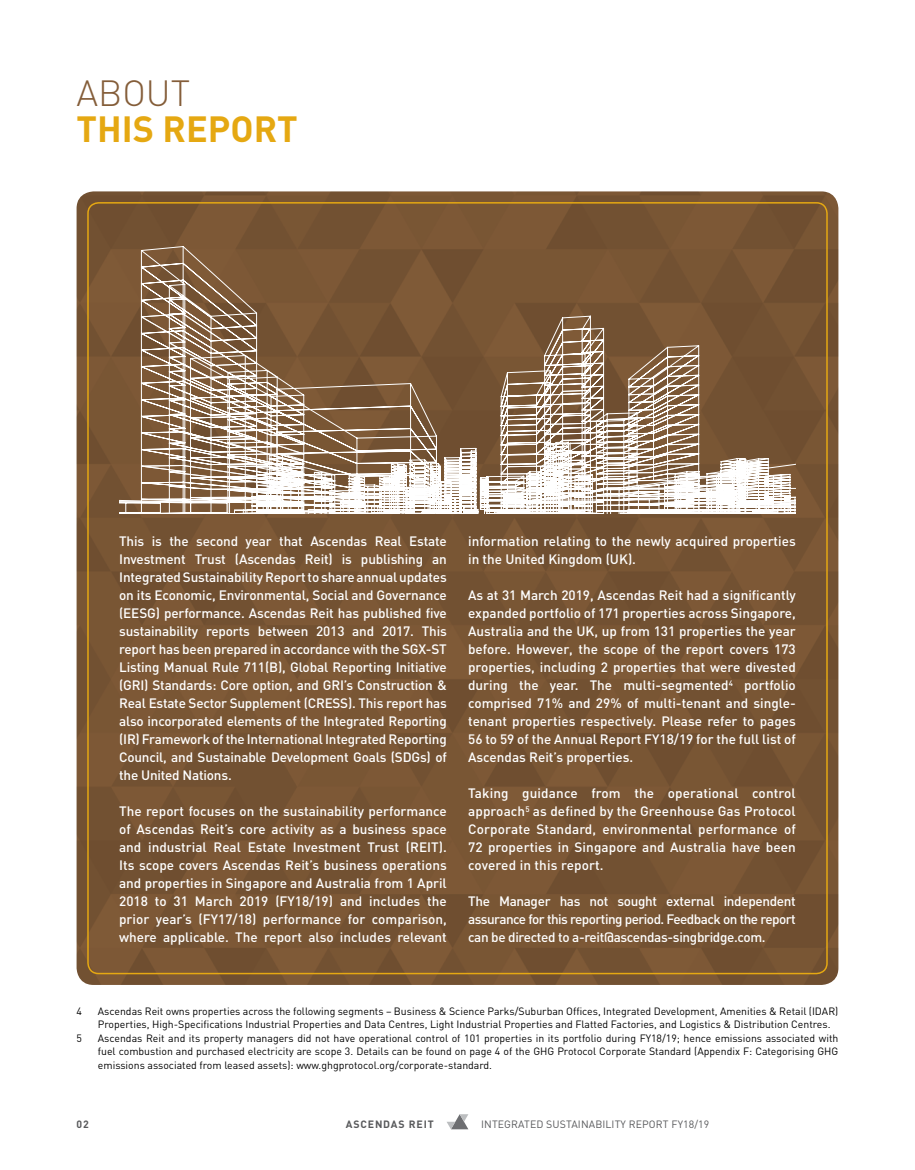
<style>
.page{position:relative;width:915px;height:1170px;background:#fff}
.page>*{position:absolute;margin:0;border:0;box-sizing:border-box;transform-origin:0 0}
.t1{font:700 36px "DIN";color:#e5a812}
.t2{font:300 36px "DIN";color:#845d39}
.t3{font:500 13.5px/18px "DIN";color:#fff;text-align:justify}
.t4{font:10.5px/13.5px "DIN";color:#000}
.t5{font:10.5px "DIN";letter-spacing:.01em;color:#58595b}
.t6{font:700 10.5px "DIN";letter-spacing:.08em;color:#58595b}
</style>
<div class="page">
<img style="left:77px;top:191px;width:761px;height:793px">
<svg style="left:119px;top:245px;width:168px;height:67px;background:#876648"></svg>
<svg style="left:119px;top:312px;width:676px;height:201px"></svg>
<svg style="left:447px;top:1114px;width:21px;height:15px"></svg>
<h1 class="t2" style="left:77px;top:70px;width:115px">ABOUT</h1>
<h1 class="t1" style="left:77px;top:105px;width:223px">THIS REPORT</h1>
<p class="t3" style="left:119px;top:532px;width:329px">This is the second year that Ascendas Real Estate Investment Trust (Ascendas Reit) is publishing an Integrated Sustainability Report to share annual updates on its Economic, Environmental, Social and Governance (EESG) performance. Ascendas Reit has published five sustainability reports between 2013 and 2017. This report has been prepared in accordance with the SGX-ST Listing Manual Rule 711(B), Global Reporting Initiative (GRI) Standards: Core option, and GRI’s Construction &amp; Real Estate Sector Supplement (CRESS). This report has also incorporated elements of the Integrated Reporting (IR) Framework of the International Integrated Reporting Council, and Sustainable Development Goals (SDGs) of the United Nations.</p>
<p class="t3" style="left:119px;top:801px;width:329px">The report focuses on the sustainability performance of Ascendas Reit’s core activity as a business space and industrial Real Estate Investment Trust (REIT).<br>Its scope covers Ascendas Reit’s business operations and properties in Singapore and Australia from 1 April 2018 to 31 March 2019 (FY18/19) and includes the prior year’s (FY17/18) performance for comparison, where applicable. The report also includes relevant</p>
<p class="t3" style="left:468px;top:531px;width:329px">information relating to the newly acquired properties in the United Kingdom (UK).</p>
<p class="t3" style="left:468px;top:585px;width:329px">As at 31 March 2019, Ascendas Reit had a significantly expanded portfolio of 171 properties across Singapore, Australia and the UK, up from 131 properties the year before. However, the scope of the report covers 173 properties, including 2 properties that were divested during the year. The multi-segmented<sup>4</sup> portfolio comprised 71% and 29% of multi-tenant and single&shy;tenant properties respectively. Please refer to pages 56 to 59 of the Annual Report FY18/19 for the full list of Ascendas Reit’s properties.</p>
<p class="t3" style="left:468px;top:783px;width:329px">Taking guidance from the operational control approach<sup>5</sup> as defined by the Greenhouse Gas Protocol Corporate Standard, environmental performance of 72 properties in Singapore and Australia have been covered in this report.</p>
<p class="t3" style="left:468px;top:891px;width:329px">The Manager has not sought external independent assurance for this reporting period. Feedback on the report can be directed to a-reit@ascendas-singbridge.com.</p>
<p class="t4" style="left:77px;top:1003px;width:7px">4</p>
<p class="t4" style="left:98px;top:1003px;width:741px">Ascendas Reit owns properties across the following segments – Business &amp; Science Parks/Suburban Offices, Integrated Development, Amenities &amp; Retail (IDAR)<br>Properties, High-Specifications Industrial Properties and Data Centres, Light Industrial Properties and Flatted Factories, and Logistics &amp; Distribution Centres.</p>
<p class="t4" style="left:77px;top:1030px;width:7px">5</p>
<p class="t4" style="left:98px;top:1030px;width:741px;text-align:justify">Ascendas Reit and its property managers did not have operational control of 101 properties in its portfolio during FY18/19; hence emissions associated with fuel combustion and purchased electricity are scope 3. Details can be found on page 4 of the GHG Protocol Corporate Standard (Appendix F: Categorising GHG emissions associated from leased assets): www.ghgprotocol.org/corporate-standard.</p>
<p class="t6" style="left:77px;top:1117px;width:14px">02</p>
<p class="t6" style="left:346px;top:1117px;width:89px">ASCENDAS REIT</p>
<p class="t5" style="left:481px;top:1117px;width:229px">INTEGRATED SUSTAINABILITY REPORT FY18/19</p>
</div>
